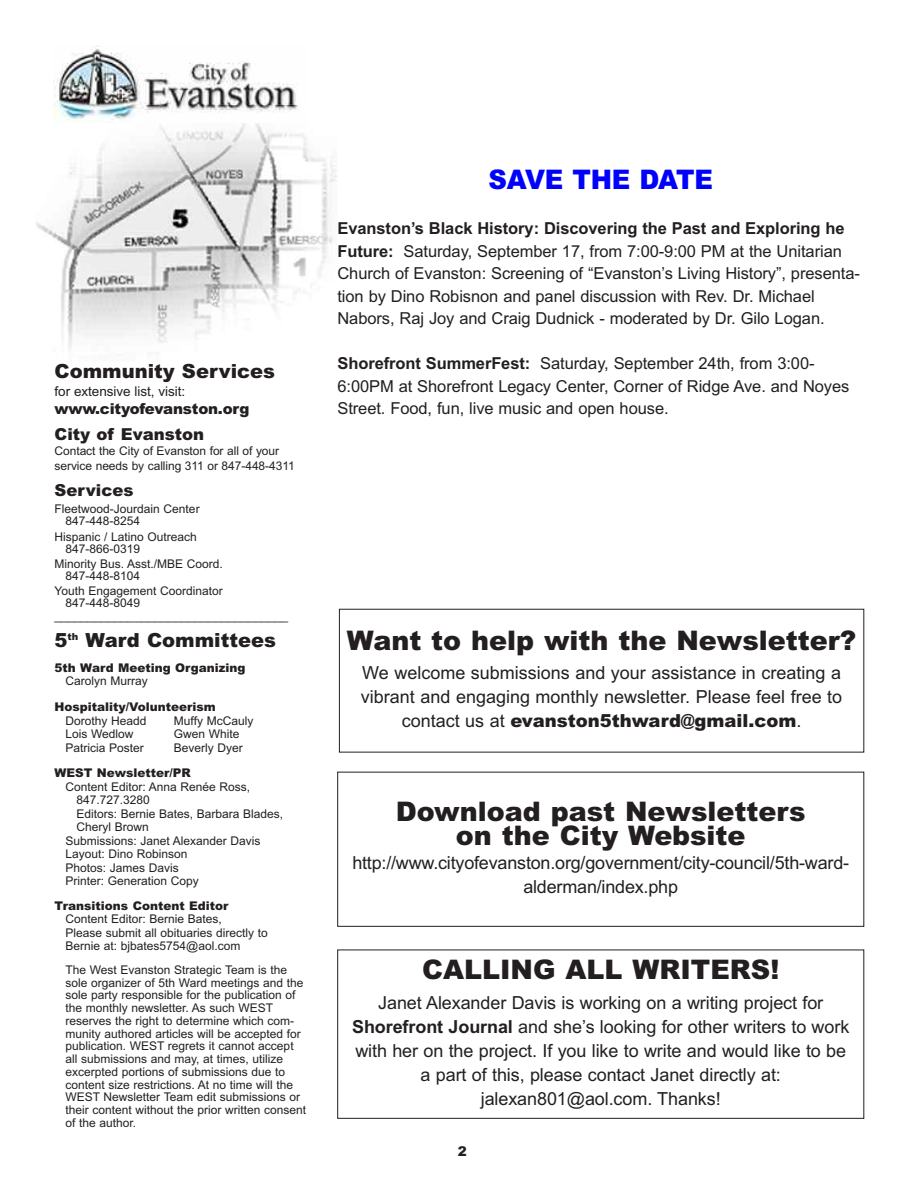
<style>
.page{position:relative;width:918px;height:1188px;background:#fff}
.page>*{position:absolute;margin:0;border:0;box-sizing:border-box;transform-origin:0 0}
.t1{font:900 27px/24px "Arial";color:#231f20;text-align:center}
.t2{font:900 27px "Arial";letter-spacing:-.005em;color:#00f;scale:.95 1}
.t3{font:900 19.5px "Arial";color:#231f20}
.t4{font:18px/24px "Arial";letter-spacing:-.005em;color:#231f20;text-align:center}
.t5{font:16.5px/22.5px "Arial";letter-spacing:-.005em;color:#231f20}
.t6{font:900 16.5px "Arial";color:#231f20}
.t7{font:900 15px "Arial";letter-spacing:-.015em;color:#231f20}
.t8{font:13.5px "Arial";letter-spacing:-.005em;color:#231f20}
.t9{font:900 13.5px "Arial";color:#231f20}
.t10{font:12px/12.8px "Arial";color:#231f20}
.t11{font:900 12px "Arial";color:#231f20}
.s1{font-weight:700}
.s2{font-weight:900}
</style>
<div class="page">
<img style="left:36px;top:102px;width:301px;height:246px">
<img style="left:54px;top:46px;width:253px;height:77px">
<div style="left:339px;top:609px;width:525px;height:143px;border:1px solid #231f20"></div>
<div style="left:338px;top:772px;width:526px;height:155px;border:1px solid #231f20"></div>
<div style="left:338px;top:950px;width:526px;height:169px;border:1px solid #231f20"></div>
<h2 class="t3" style="left:55px;top:360px;width:222px">Community Services</h2>
<p class="t8" style="left:55px;top:384px;width:132px">for extensive list, visit:</p>
<p class="t7" style="left:55px;top:401px;width:196px">www.cityofevanston.org</p>
<h3 class="t6" style="left:55px;top:425px;width:151px">City of Evanston</h3>
<p class="t10" style="left:55px;top:444px;width:242px;line-height:15px">Contact the City of Evanston for all of your service needs by calling 311 or 847-448-4311</p>
<h3 class="t6" style="left:55px;top:481px;width:80px">Services</h3>
<p class="t10" style="left:65px;top:503px;width:136px;line-height:12px;text-indent:-11px">Fleetwood-Jourdain Center<br>847-448-8254</p>
<p class="t10" style="left:65px;top:531px;width:133px;line-height:12px;text-indent:-11px">Hispanic / Latino Outreach<br>847-866-0319</p>
<p class="t10" style="left:65px;top:558px;width:159px;line-height:12px;text-indent:-11px">Minority Bus. Asst./MBE Coord.<br>847-448-8104</p>
<p class="t10" style="left:65px;top:585px;width:159px;line-height:12px;text-indent:-11px">Youth Engagement Coordinator<br>847-448-8049</p>
<p class="t10" style="left:55px;top:610px;width:235px">___________________________________</p>
<h2 class="t3" style="left:55px;top:629px;width:223px">5<sup>th</sup> Ward Committees</h2>
<p class="t11" style="left:55px;top:660px;width:192px">5th Ward Meeting Organizing</p>
<p class="t10" style="left:65px;top:675px;width:84px">Carolyn Murray</p>
<p class="t11" style="left:55px;top:700px;width:163px">Hospitality/Volunteerism</p>
<p class="t10" style="left:65px;top:714px;width:83px">Dorothy Headd</p>
<p class="t10" style="left:174px;top:714px;width:81px">Muffy McCauly</p>
<p class="t10" style="left:65px;top:728px;width:70px">Lois Wedlow</p>
<p class="t10" style="left:174px;top:728px;width:67px">Gwen White</p>
<p class="t10" style="left:65px;top:741px;width:80px">Patricia Poster</p>
<p class="t10" style="left:174px;top:741px;width:71px">Beverly Dyer</p>
<p class="t11" style="left:55px;top:766px;width:138px">WEST Newsletter/PR</p>
<p class="t10" style="left:65px;top:780px;width:186px">Content Editor: Anna Renée Ross,</p>
<p class="t10" style="left:76px;top:794px;width:75px">847.727.3280</p>
<p class="t10" style="left:76px;top:807px;width:208px">Editors: Bernie Bates, Barbara Blades,</p>
<p class="t10" style="left:76px;top:821px;width:74px">Cheryl Brown</p>
<p class="t10" style="left:65px;top:834px;width:197px">Submissions: Janet Alexander Davis</p>
<p class="t10" style="left:65px;top:848px;width:124px">Layout: Dino Robinson</p>
<p class="t10" style="left:65px;top:861px;width:115px">Photos: James Davis</p>
<p class="t10" style="left:65px;top:875px;width:135px">Printer: Generation Copy</p>
<p class="t11" style="left:55px;top:899px;width:175px">Transitions Content Editor</p>
<p class="t10" style="left:65px;top:912px;width:204px;line-height:13.5px">Content Editor: Bernie Bates,<br>Please submit all obituaries directly to<br>Bernie at: bjbates5754@aol.com</p>
<p class="t10" style="left:65px;top:963px;width:242px">The West Evanston Strategic Team is the sole organizer of 5th Ward meetings and the sole party responsible for the publication of the monthly newsletter. As such WEST reserves the right to determine which com&shy;munity authored articles will be accepted for publication. WEST regrets it cannot accept all submissions and may, at times, utilize excerpted portions of submissions due to content size restrictions. At no time will the WEST Newsletter Team edit submissions or their content without the prior written consent of the author.</p>
<h1 class="t2" style="left:488px;top:164px;width:238px">SAVE THE DATE</h1>
<p class="t5" style="left:338px;top:217px;width:524px"><span class="s1">Evanston’s Black History: Discovering the Past and Exploring he Future:</span> Saturday, September 17, from 7:00-9:00 PM at the Unitarian Church of Evanston: Screening of “Evanston’s Living History”, presenta&shy;tion by Dino Robisnon and panel discussion with Rev. Dr. Michael Nabors, Raj Joy and Craig Dudnick - moderated by Dr. Gilo Logan.</p>
<h3 class="t5" style="left:338px;top:352px;width:513px"><span class="s1">Shorefront SummerFest:</span> Saturday, September 24th, from 3:00-<br>6:00PM at Shorefront Legacy Center, Corner of Ridge Ave. and Noyes<br>Street. Food, fun, live music and open house.</h3>
<h1 class="t1" style="left:347px;top:628px;width:511px">Want to help with the Newsletter?</h1>
<h3 class="t4" style="left:361px;top:661px;width:483px">We welcome submissions and your assistance in creating a vibrant and engaging monthly newsletter. Please feel free to contact us at <span class="s2">evanston5thward@gmail.com</span>.</h3>
<h1 class="t1" style="left:396px;top:800px;width:411px">Download past Newsletters on the City Website</h1>
<h3 class="t4" style="left:352px;top:851px;width:498px">http://www.cityofevanston.org/government/city-council/5th-ward&shy;alderman/index.php</h3>
<h1 class="t1" style="left:422px;top:958px;width:359px">CALLING ALL WRITERS!</h1>
<p class="t4" style="left:352px;top:990px;width:499px">Janet Alexander Davis is working on a writing project for <span class="s1">Shorefront Journal</span> and she’s looking for other writers to work with her on the project. If you like to write and would like to be a part of this, please contact Janet directly at: jalexan801@aol.com. Thanks!</p>
<p class="t9" style="left:458px;top:1143px;width:11px">2</p>
</div>
